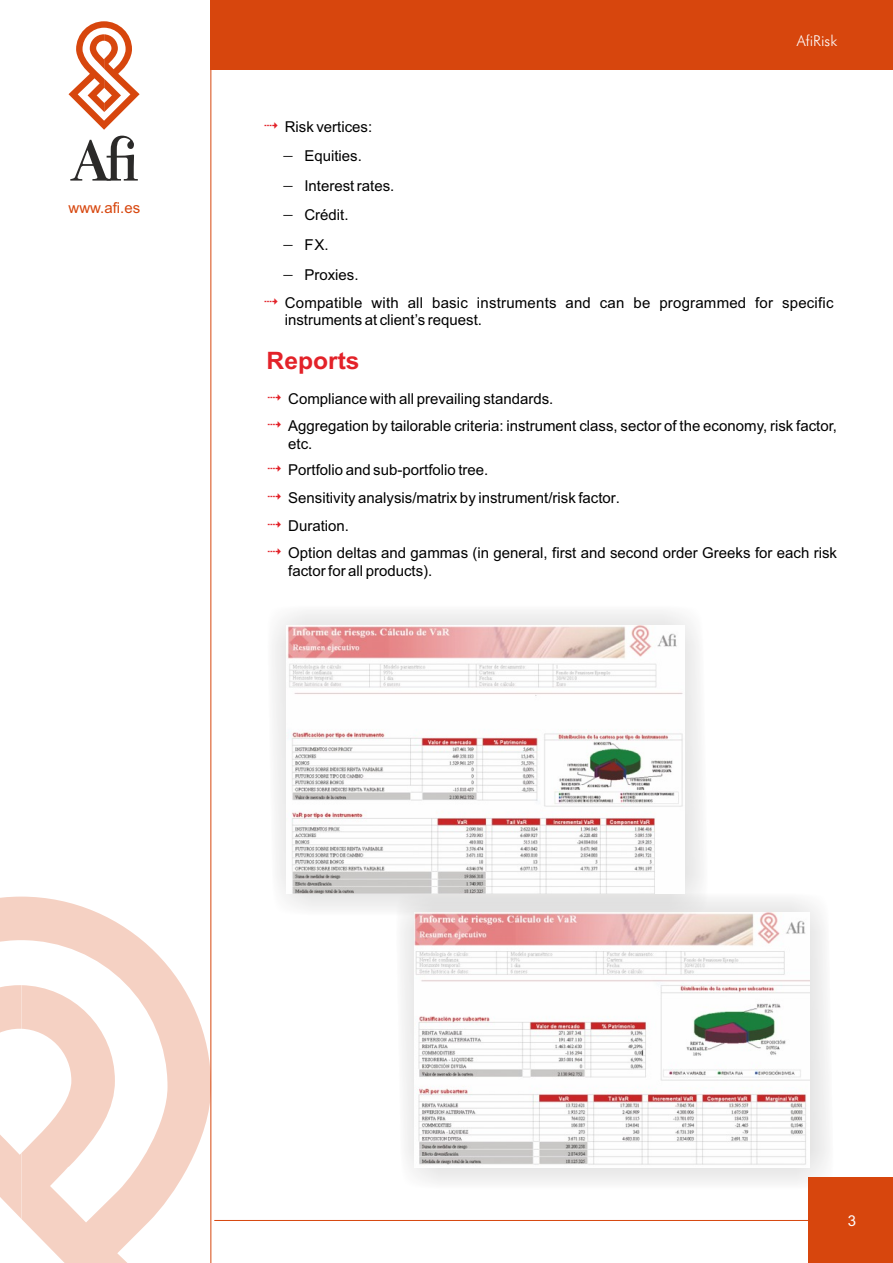
<style>
.page{position:relative;width:893px;height:1263px;background:#fff}
.page>*{position:absolute;margin:0;border:0;box-sizing:border-box;transform-origin:0 0}
.t1{font:700 24px "Arial";color:#e32229}
.t2{font:15px/29.7px "Arial";color:#000}
.t3{font:15px "Arial";color:#d7460d}
.t4{font:300 15px "Futura BT";color:#fefefe}
.t5{font:15px "Arial";color:#fefefe}
.s1{color:#e22229}
</style>
<div class="page">
<div style="left:211px;top:0;width:682px;height:69px;background:#d7460d"></div>
<hr style="left:211px;top:0;width:1px;height:1263px;background:#d7460d">
<hr style="left:214px;top:1220px;width:600px;height:1px;background:#d7460d">
<svg style="left:401px;top:899px;width:433px;height:284px;fill:#f0f0f0"></svg>
<img style="left:415px;top:912px;width:394px;height:255px">
<div style="left:808px;top:1178px;width:85px;height:85px;background:#d7460d"></div>
<svg style="left:273px;top:611px;width:438px;height:305px;fill:#efefee"></svg>
<img style="left:287px;top:625px;width:398px;height:269px">
<svg style="left:0;top:896px;width:215px;height:367px"></svg>
<svg style="left:70px;top:136px;width:68px;height:45px"></svg>
<svg style="left:69px;top:21px;width:71px;height:109px"></svg>
<p class="t3" style="left:68px;top:202px;width:73px">www.afi.es</p>
<p class="t4" style="left:797px;top:34px;width:42px">AfiRisk</p>
<p class="t2" style="left:304px;top:113px;width:92px;text-indent:-41px"><span class="s1">✔</span> Risk vertices:<br>Equities.<br>Interest rates.<br>Crédit.<br>FX.<br>Proxies.</p>
<p class="t2" style="left:285px;top:295px;width:550px;line-height:17.4px;text-indent:-22px"><span class="s1">✔</span> Compatible with all basic instruments and can be programmed for specific instruments at client’s request.</p>
<h1 class="t1" style="left:267px;top:351px;width:94px">Reports</h1>
<p class="t2" style="left:267px;top:385px;width:288px"><span class="s1">✔</span> Compliance with all prevailing standards.</p>
<p class="t2" style="left:288px;top:419px;width:550px;line-height:17.4px;text-indent:-22px"><span class="s1">✔</span> Aggregation by tailorable criteria: instrument class, sector of the economy, risk factor, etc.</p>
<p class="t2" style="left:267px;top:457px;width:223px"><span class="s1">✔</span> Portfolio and sub-portfolio tree.</p>
<p class="t2" style="left:267px;top:484px;width:355px"><span class="s1">✔</span> Sensitivity analysis/matrix by instrument/risk factor.</p>
<p class="t2" style="left:267px;top:512px;width:84px"><span class="s1">✔</span> Duration.</p>
<p class="t2" style="left:288px;top:546px;width:550px;line-height:17.4px;text-indent:-22px"><span class="s1">✔</span> Option deltas and gammas (in general, first and second order Greeks for each risk factor for all products).</p>
<p class="t5" style="left:848px;top:1215px;width:10px">3</p>
</div>
